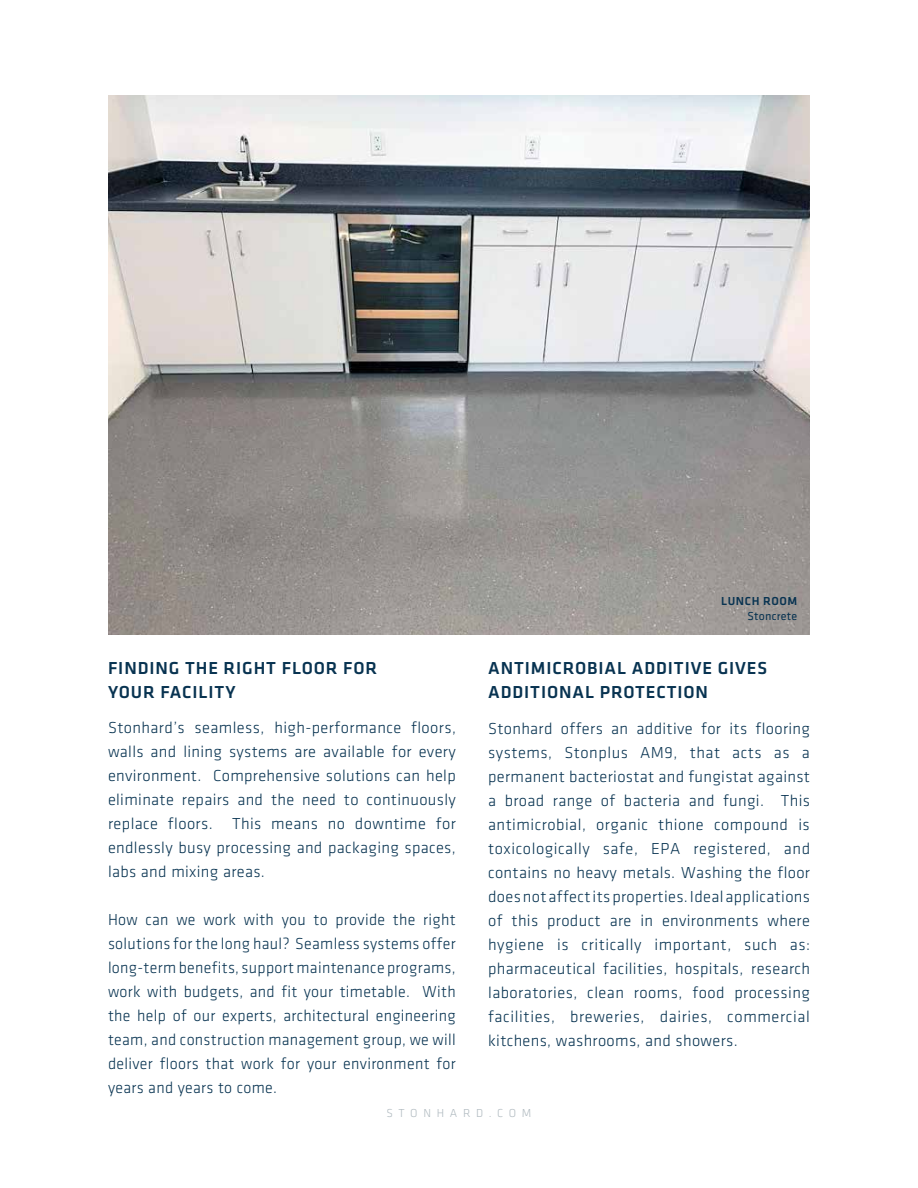
<style>
.page{position:relative;width:918px;height:1188px;background:#fff}
.page>*{position:absolute;margin:0;border:0;box-sizing:border-box;transform-origin:0 0}
.t1{font:500 18px/24px "Klavika";letter-spacing:.05em;color:#083351}
.t2{font:300 16.5px/24px "Klavika";letter-spacing:.02em;color:#083351;text-align:justify}
.t3{font:300 12px "Klavika";letter-spacing:.475em;color:#afb9bf}
.t4{font:500 12px "Klavika";letter-spacing:.05em;color:#083351}
.t5{font:12px "Klavika";letter-spacing:.02em;color:#083351}
</style>
<div class="page">
<img style="left:108px;top:95px;width:702px;height:539px">
<p class="t1" style="left:108px;top:657px;width:271px">FINDING THE RIGHT FLOOR FOR<br>YOUR FACILITY</p>
<p class="t2" style="left:108px;top:715px;width:350px">Stonhard’s seamless, high-performance floors, walls and lining systems are available for every environment. Comprehensive solutions can help eliminate repairs and the need to continuously replace floors. This means no downtime for endlessly busy processing and packaging spaces, labs and mixing areas.</p>
<p class="t2" style="left:108px;top:907px;width:349px">How can we work with you to provide the right solutions for the long haul? Seamless systems offer long-term benefits, support maintenance programs, work with budgets, and fit your timetable. With the help of our experts, architectural engineering team, and construction management group, we will deliver floors that work for your environment for years and years to come.</p>
<p class="t4" style="left:721px;top:595px;width:78px">LUNCH ROOM</p>
<p class="t5" style="left:748px;top:609px;width:51px">Stoncrete</p>
<p class="t1" style="left:488px;top:657px;width:281px">ANTIMICROBIAL ADDITIVE GIVES<br>ADDITIONAL PROTECTION</p>
<p class="t2" style="left:488px;top:717px;width:324px">Stonhard offers an additive for its flooring systems, Stonplus AM9, that acts as a permanent bacteriostat and fungistat against a broad range of bacteria and fungi. This antimicrobial, organic thione compound is toxicologically safe, EPA registered, and contains no heavy metals. Washing the floor does not affect its properties. Ideal applications of this product are in environments where hygiene is critically important, such as: pharmaceutical facilities, hospitals, research laboratories, clean rooms, food processing facilities, breweries, dairies, commercial kitchens, washrooms, and showers.</p>
<p class="t3" style="left:386px;top:1105px;width:146px">STONHARD.COM</p>
</div>
